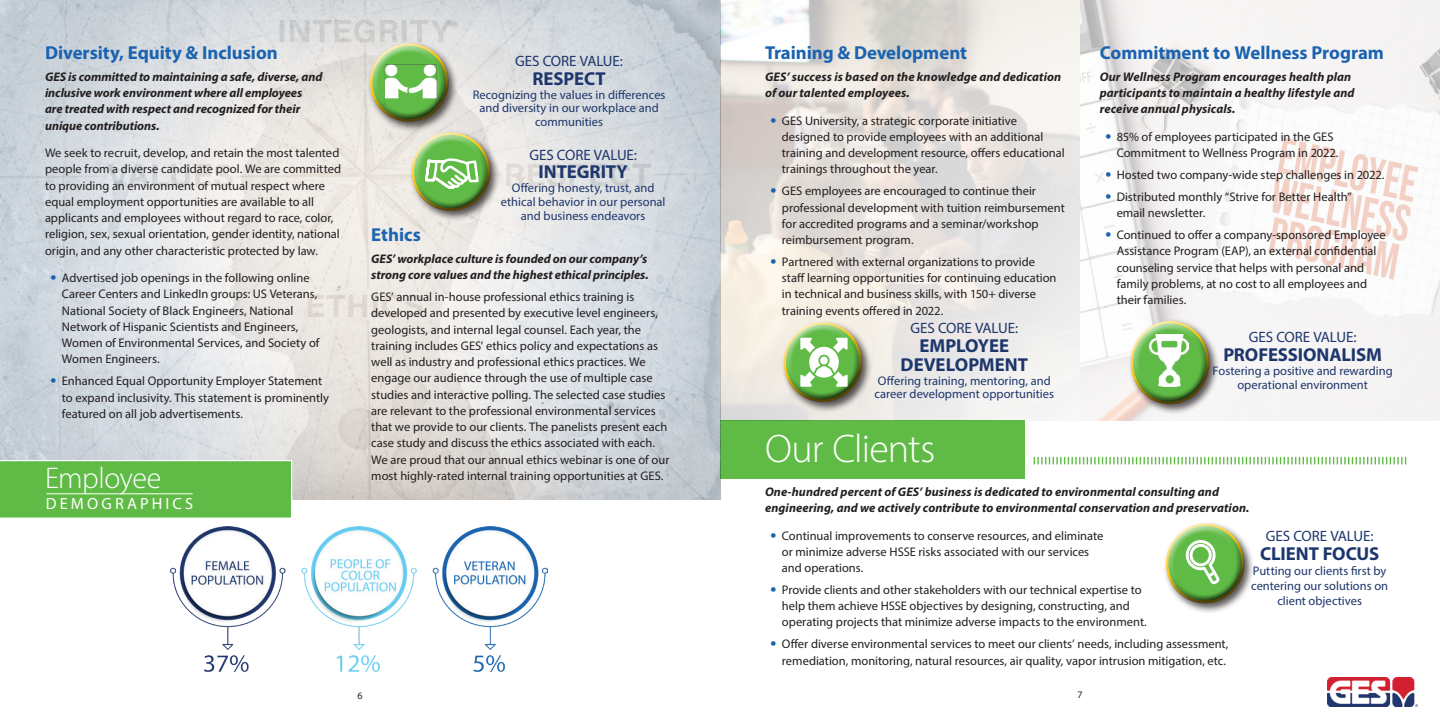
<style>
.page{position:relative;width:1440px;height:720px;background:#fff}
.page>*{position:absolute;margin:0;border:0;box-sizing:border-box;transform-origin:0 0}
.t1{font:300 40px "Myriad Pro";letter-spacing:-.02em;color:#fff}
.t2{font:300 30px "Myriad Pro";letter-spacing:-.02em;color:#fff}
.t3{font:700 18.75px "Myriad Pro";letter-spacing:-.005em;color:#1b63b0}
.t4{font:700 18.75px/18.8px "Myriad Pro";letter-spacing:-.005em;color:#1d366c;text-align:center}
.t5{font:16.25px "Myriad Pro";letter-spacing:.195em;color:#fff}
.t6{font:15px "Myriad Pro";letter-spacing:-.01em;color:#1d366c}
.t7{font:12.5px/16.2px "Myriad Pro";color:#231f20}
.t8{font:italic 700 12.5px/16.2px "Myriad Pro";letter-spacing:.005em;color:#231f20}
.t9{font:12.5px/13.8px "Myriad Pro";color:#1d366c;text-align:center}
.t10{font:10px "Myriad Pro";color:#231f20}
.s1{font-weight:700;font-size:17.5px;color:#1b63b0}
</style>
<div class="page">
<img style="left:1328px;top:677px;width:90px;height:29px">
<div style="left:720px;top:421px;width:305px;height:58px;background:#60bb46"></div>
<img style="left:0;top:0;width:720px;height:500px">
<img style="left:720px;top:0;width:720px;height:421px">
<div style="left:0;top:460px;width:292px;height:58px;background:#60bb46"></div>
<div style="left:367px;top:41px;width:92px;height:92px;background:#231f20;opacity:.75"></div>
<div style="left:369px;top:41px;width:81px;height:62px;background:#fff;opacity:.75"></div>
<div style="left:369px;top:55px;width:81px;height:67px;background:#231f20;opacity:.75"></div>
<div style="left:409px;top:130px;width:92px;height:92px;background:#231f20;opacity:.75"></div>
<div style="left:411px;top:130px;width:80px;height:62px;background:#fff;opacity:.75"></div>
<div style="left:411px;top:144px;width:81px;height:68px;background:#231f20;opacity:.75"></div>
<svg style="left:424px;top:153px;width:56px;height:37px"></svg>
<hr style="left:46px;top:493px;width:147px;height:1px;background:#fff">
<img style="left:171px;top:526px;width:376px;height:146px">
<svg style="left:1034px;top:457px;width:372px;height:7px"></svg>
<div style="left:1163px;top:521px;width:92px;height:93px;background:#231f20;opacity:.75"></div>
<div style="left:1165px;top:521px;width:80px;height:65px;background:#fff;opacity:.75"></div>
<div style="left:1165px;top:535px;width:81px;height:69px;background:#231f20;opacity:.75"></div>
<svg style="left:1182px;top:539px;width:37px;height:45px"></svg>
<div style="left:781px;top:320px;width:92px;height:93px;background:#231f20;opacity:.75"></div>
<div style="left:783px;top:320px;width:80px;height:64px;background:#fff;opacity:.75"></div>
<div style="left:783px;top:334px;width:81px;height:68px;background:#231f20;opacity:.75"></div>
<svg style="left:800px;top:338px;width:48px;height:49px"></svg>
<div style="left:820px;top:357px;width:8px;height:8px;background:#fff;border-radius:50%"></div>
<div style="left:1128px;top:318px;width:92px;height:97px;background:#231f20;opacity:.75"></div>
<div style="left:1130px;top:320px;width:80px;height:68px;background:#fff;opacity:.75"></div>
<div style="left:1130px;top:333px;width:81px;height:72px;background:#231f20;opacity:.75"></div>
<h3 class="t3" style="left:45px;top:41px;width:234px">Diversity, Equity &amp; Inclusion</h3>
<p class="t8" style="left:45px;top:68px;width:279px">GES is committed to maintaining a safe, diverse, and inclusive work environment where all employees are treated with respect and recognized for their unique contributions.</p>
<p class="t7" style="left:45px;top:145px;width:298px">We seek to recruit, develop, and retain the most talented people from a diverse candidate pool. We are committed to providing an environment of mutual respect where equal employment opportunities are available to all applicants and employees without regard to race, color, religion, sex, sexual orientation, gender identity, national origin, and any other characteristic protected by law.</p>
<p class="t7" style="left:62px;top:270px;width:259px;text-indent:-11px"><span class="s1">•</span> Advertised job openings in the following online Career Centers and LinkedIn groups: US Veterans, National Society of Black Engineers, National Network of Hispanic Scientists and Engineers, Women of Environmental Services, and Society of Women Engineers.</p>
<p class="t7" style="left:62px;top:373px;width:269px;text-indent:-11px"><span class="s1">•</span> Enhanced Equal Opportunity Employer Statement to expand inclusivity. This statement is prominently featured on all job advertisements.</p>
<h2 class="t2" style="left:45px;top:460px;width:118px">Employee</h2>
<h3 class="t5" style="left:46px;top:494px;width:149px">DEMOGRAPHICS</h3>
<p class="t6" style="left:515px;top:52px;width:109px">GES CORE VALUE:</p>
<h3 class="t4" style="left:532px;top:69px;width:75px">RESPECT</h3>
<p class="t9" style="left:473px;top:87px;width:194px">Recognizing the values in differences and diversity in our workplace and communities</p>
<p class="t6" style="left:529px;top:145px;width:109px">GES CORE VALUE:</p>
<h3 class="t4" style="left:539px;top:162px;width:91px">INTEGRITY</h3>
<p class="t9" style="left:501px;top:181px;width:166px">Offering honesty, trust, and ethical behavior in our personal and business endeavors</p>
<h3 class="t3" style="left:371px;top:223px;width:51px">Ethics</h3>
<p class="t8" style="left:371px;top:250px;width:279px">GES’ workplace culture is founded on our company’s strong core values and the highest ethical principles.</p>
<p class="t7" style="left:371px;top:289px;width:300px">GES’ annual in-house professional ethics training is developed and presented by executive level engineers, geologists, and internal legal counsel. Each year, the training includes GES’ ethics policy and expectations as well as industry and professional ethics practices. We engage our audience through the use of multiple case studies and interactive polling. The selected case studies are relevant to the professional environmental services that we provide to our clients. The panelists present each case study and discuss the ethics associated with each.<br>We are proud that our annual ethics webinar is one of our most highly-rated internal training opportunities at GES.</p>
<h3 class="t3" style="left:765px;top:41px;width:204px">Training &amp; Development</h3>
<p class="t8" style="left:765px;top:68px;width:298px">GES’ success is based on the knowledge and dedication of our talented employees.</p>
<p class="t7" style="left:782px;top:112px;width:284px;text-indent:-11px"><span class="s1">•</span> GES University, a strategic corporate initiative designed to provide employees with an additional training and development resource, offers educational trainings throughout the year.</p>
<p class="t7" style="left:782px;top:183px;width:285px;text-indent:-11px"><span class="s1">•</span> GES employees are encouraged to continue their professional development with tuition reimbursement for accredited programs and a seminar/workshop reimbursement program.</p>
<p class="t7" style="left:782px;top:253px;width:276px;text-indent:-11px"><span class="s1">•</span> Partnered with external organizations to provide staff learning opportunities for continuing education in technical and business skills, with 150+ diverse training events offered in 2022.</p>
<p class="t6" style="left:911px;top:319px;width:109px">GES CORE VALUE:</p>
<h3 class="t4" style="left:901px;top:336px;width:129px">EMPLOYEE<br>DEVELOPMENT</h3>
<p class="t9" style="left:875px;top:373px;width:181px;text-align:left">Offering training, mentoring, and career development opportunities</p>
<h3 class="t3" style="left:1100px;top:41px;width:286px">Commitment to Wellness Program</h3>
<p class="t8" style="left:1100px;top:68px;width:256px">Our Wellness Program encourages health plan participants to maintain a healthy lifestyle and receive annual physicals.</p>
<p class="t7" style="left:1117px;top:128px;width:223px;text-indent:-11px"><span class="s1">•</span> 85% of employees participated in the GES<br>Commitment to Wellness Program in 2022.</p>
<p class="t7" style="left:1105px;top:167px;width:281px"><span class="s1">•</span> Hosted two company-wide step challenges in 2022.</p>
<p class="t7" style="left:1117px;top:188px;width:237px;text-indent:-11px"><span class="s1">•</span> Distributed monthly “Strive for Better Health” email newsletter.</p>
<p class="t7" style="left:1117px;top:227px;width:271px;text-indent:-11px"><span class="s1">•</span> Continued to offer a company-sponsored Employee Assistance Program (EAP), an external confidential counseling service that helps with personal and family problems, at no cost to all employees and their families.</p>
<p class="t6" style="left:1249px;top:328px;width:109px">GES CORE VALUE:</p>
<h3 class="t4" style="left:1223px;top:345px;width:160px">PROFESSIONALISM</h3>
<p class="t9" style="left:1213px;top:364px;width:182px">Fostering a positive and rewarding operational environment</p>
<h1 class="t1" style="left:765px;top:425px;width:172px">Our Clients</h1>
<p class="t8" style="left:765px;top:483px;width:486px">One-hundred percent of GES’ business is dedicated to environmental consulting and engineering, and we actively contribute to environmental conservation and preservation.</p>
<p class="t7" style="left:782px;top:527px;width:323px;text-indent:-11px"><span class="s1">•</span> Continual improvements to conserve resources, and eliminate or minimize adverse HSSE risks associated with our services and operations.</p>
<p class="t7" style="left:782px;top:581px;width:366px;text-indent:-11px"><span class="s1">•</span> Provide clients and other stakeholders with our technical expertise to help them achieve HSSE objectives by designing, constructing, and operating projects that minimize adverse impacts to the environment.</p>
<p class="t7" style="left:771px;top:636px;width:459px;text-align:right"><span class="s1">•</span> Offer diverse environmental services to meet our clients’ needs, including assessment, remediation, monitoring, natural resources, air quality, vapor intrusion mitigation, etc.</p>
<p class="t6" style="left:1266px;top:527px;width:109px">GES CORE VALUE:</p>
<h3 class="t4" style="left:1260px;top:543px;width:121px">CLIENT FOCUS</h3>
<p class="t9" style="left:1251px;top:563px;width:138px;line-height:15px">Putting our clients first by centering our solutions on client objectives</p>
<p class="t10" style="left:357px;top:690px;width:7px">6</p>
<p class="t10" style="left:1077px;top:689px;width:7px">7</p>
</div>
